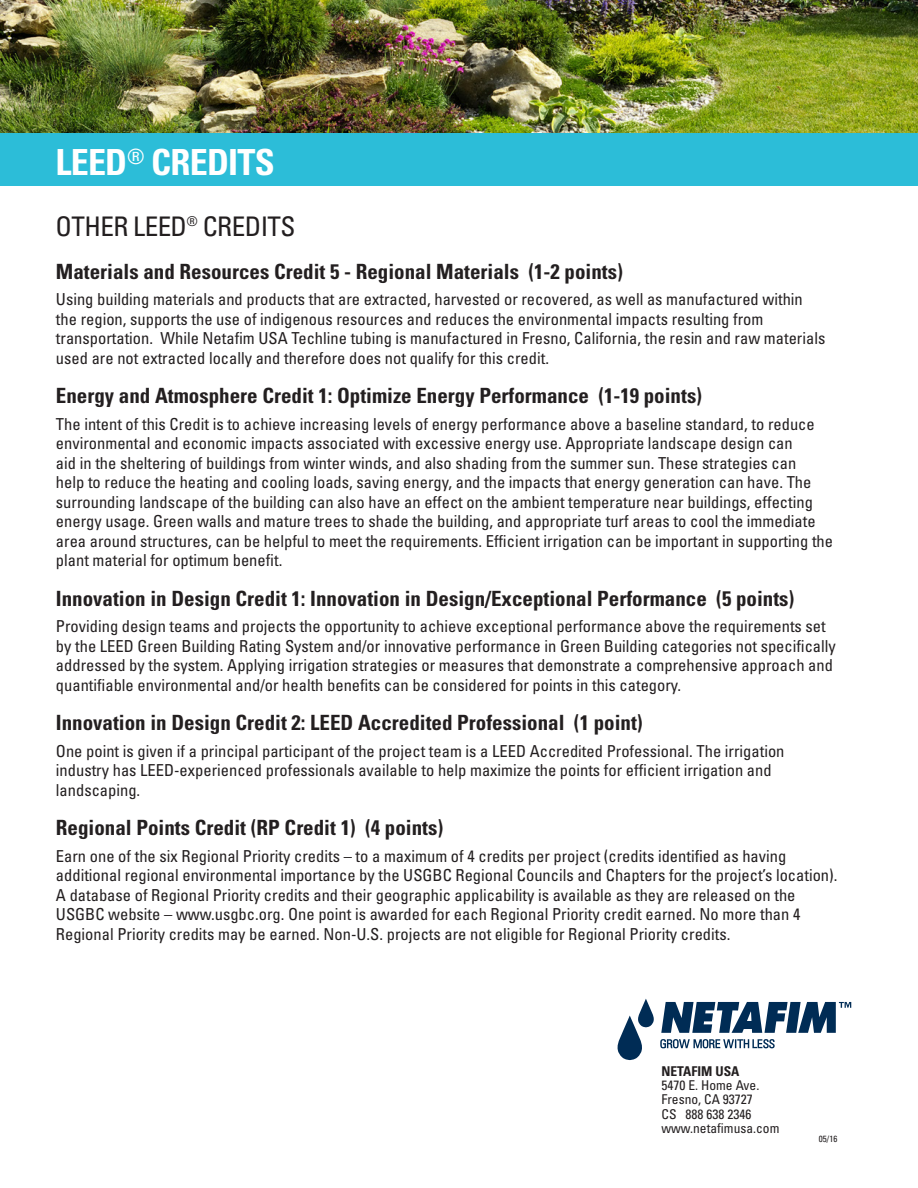
<style>
.page{position:relative;width:918px;height:1188px;background:#fff}
.page>*{position:absolute;margin:0;border:0;box-sizing:border-box;transform-origin:0 0}
.t1{font:700 condensed 36px "Univers LT Std";letter-spacing:-.02em;color:#fff}
.t2{font:condensed 27px "Univers LT Std";letter-spacing:-.02em;color:#231f20}
.t3{font:700 condensed 21px "Univers LT Std";color:#231f20}
.t4{font:condensed 16.5px/19.5px "Univers LT Std";color:#231f20}
.t5{font:condensed 13.5px "Univers LT Std";color:#231f20}
.t6{font:700 condensed 13.5px "Univers LT Std";color:#231f20}
.t7{font:condensed 9px "Univers LT Std";color:#231f20}
</style>
<div class="page">
<img style="left:0;top:0;width:918px;height:134px">
<div style="left:0;top:134px;width:918px;height:52px;background:#2cbdd8"></div>
<svg style="left:661px;top:1002px;width:190px;height:31px"></svg>
<svg style="left:618px;top:999px;width:36px;height:61px"></svg>
<svg style="left:660px;top:1039px;width:115px;height:9px"></svg>
<p class="t1" style="left:56px;top:140px;width:221px">LEED<sup>®</sup> CREDITS</p>
<p class="t2" style="left:56px;top:210px;width:242px">OTHER LEED<sup>®</sup> CREDITS</p>
<p class="t3" style="left:56px;top:259px;width:568px">Materials and Resources Credit 5 - Regional Materials (1-2 points)</p>
<p class="t4" style="left:56px;top:289px;width:771px">Using building materials and products that are extracted, harvested or recovered, as well as manufactured within the region, supports the use of indigenous resources and reduces the environmental impacts resulting from transportation. While Netafim USA Techline tubing is manufactured in Fresno, California, the resin and raw materials used are not extracted locally and therefore does not qualify for this credit.</p>
<p class="t3" style="left:56px;top:383px;width:648px">Energy and Atmosphere Credit 1: Optimize Energy Performance (1-19 points)</p>
<p class="t4" style="left:56px;top:414px;width:779px">The intent of this Credit is to achieve increasing levels of energy performance above a baseline standard, to reduce environmental and economic impacts associated with excessive energy use. Appropriate landscape design can<br>aid in the sheltering of buildings from winter winds, and also shading from the summer sun. These strategies can<br>help to reduce the heating and cooling loads, saving energy, and the impacts that energy generation can have. The surrounding landscape of the building can also have an effect on the ambient temperature near buildings, effecting energy usage. Green walls and mature trees to shade the building, and appropriate turf areas to cool the immediate area around structures, can be helpful to meet the requirements. Efficient irrigation can be important in supporting the plant material for optimum benefit.</p>
<p class="t3" style="left:56px;top:586px;width:740px">Innovation in Design Credit 1: Innovation in Design/Exceptional Performance (5 points)</p>
<p class="t4" style="left:56px;top:616px;width:781px">Providing design teams and projects the opportunity to achieve exceptional performance above the requirements set by the LEED Green Building Rating System and/or innovative performance in Green Building categories not specifically addressed by the system. Applying irrigation strategies or measures that demonstrate a comprehensive approach and quantifiable environmental and/or health benefits can be considered for points in this category.</p>
<p class="t3" style="left:56px;top:710px;width:588px">Innovation in Design Credit 2: LEED Accredited Professional (1 point)</p>
<p class="t4" style="left:56px;top:741px;width:730px">One point is given if a principal participant of the project team is a LEED Accredited Professional. The irrigation industry has LEED-experienced professionals available to help maximize the points for efficient irrigation and landscaping.</p>
<p class="t3" style="left:56px;top:815px;width:389px">Regional Points Credit (RP Credit 1) (4 points)</p>
<p class="t4" style="left:56px;top:846px;width:783px">Earn one of the six Regional Priority credits – to a maximum of 4 credits per project (credits identified as having additional regional environmental importance by the USGBC Regional Councils and Chapters for the project’s location).<br>A database of Regional Priority credits and their geographic applicability is available as they are released on the USGBC website – www.usgbc.org. One point is awarded for each Regional Priority credit earned. No more than 4<br>Regional Priority credits may be earned. Non-U.S. projects are not eligible for Regional Priority credits.</p>
<p class="t6" style="left:662px;top:1063px;width:79px">NETAFIM USA</p>
<p class="t5" style="left:662px;top:1077px;width:99px">5470 E. Home Ave.</p>
<p class="t5" style="left:662px;top:1091px;width:93px">Fresno, CA 93727</p>
<p class="t5" style="left:662px;top:1105px;width:91px">CS 888 638 2346</p>
<p class="t5" style="left:662px;top:1119px;width:119px">www.netafimusa.com</p>
<p class="t7" style="left:819px;top:1133px;width:20px">05/16</p>
</div>
